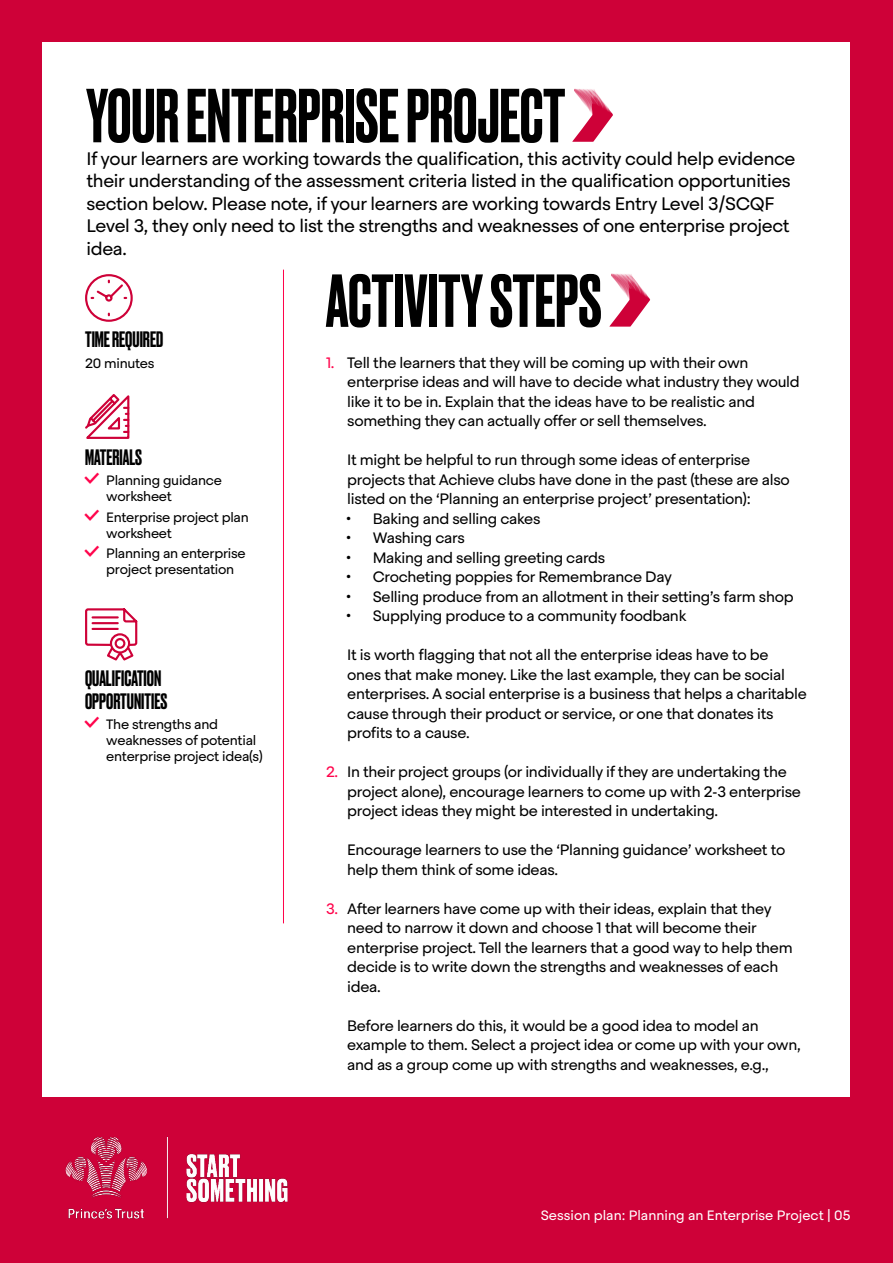
<style>
.page{position:relative;width:893px;height:1263px;background:#ce0138}
.page>*{position:absolute;margin:0;border:0;box-sizing:border-box;transform-origin:0 0}
.t1{font:500 71.85px "Druk";color:#000}
.t2{font:500 70.5px "Druk";color:#000}
.t3{font:500 21px/22.5px "Druk";color:#000}
.t4{font:18px/22.5px "Steradian";letter-spacing:-.02em;color:#000}
.t5{font:15px/19.5px "Steradian";letter-spacing:-.02em;color:#000}
.t6{font:13.5px/16.2px "Steradian";letter-spacing:-.02em;color:#000}
.t7{font:13.5px "Steradian";color:#fff}
.s1{color:#ff034b}
</style>
<div class="page">
<div style="left:43px;top:43px;width:807px;height:1054px;background:#fff"></div>
<svg style="left:572px;top:89px;width:41px;height:53px"></svg>
<svg style="left:609px;top:273px;width:41px;height:54px"></svg>
<hr style="left:283px;top:270px;width:1px;height:653px;background:#ff034b">
<svg style="left:85px;top:274px;width:48px;height:48px"></svg>
<svg style="left:85px;top:394px;width:45px;height:45px"></svg>
<img style="left:65px;top:1136px;width:223px;height:83px">
<svg style="left:85px;top:608px;width:53px;height:53px"></svg>
<h1 class="t1" style="left:87px;top:67px;width:480px">YOUR ENTERPRISE PROJECT</h1>
<p class="t4" style="left:87px;top:147px;width:710px">If your learners are working towards the qualification, this activity could help evidence their understanding of the assessment criteria listed in the qualification opportunities section below. Please note, if your learners are working towards Entry Level 3/SCQF Level 3, they only need to list the strengths and weaknesses of one enterprise project idea.</p>
<h3 class="t3" style="left:85px;top:327px;width:80px">TIME REQUIRED</h3>
<p class="t6" style="left:85px;top:355px;width:71px">20 minutes</p>
<h3 class="t3" style="left:85px;top:444px;width:59px">MATERIALS</h3>
<p class="t6" style="left:106px;top:472px;width:117px">Planning guidance worksheet</p>
<p class="t6" style="left:106px;top:509px;width:144px">Enterprise project plan worksheet</p>
<p class="t6" style="left:106px;top:545px;width:141px">Planning an enterprise project presentation</p>
<h3 class="t3" style="left:85px;top:666px;width:84px">QUALIFICATION<br>OPPORTUNITIES</h3>
<p class="t6" style="left:106px;top:716px;width:158px">The strengths and weaknesses of potential enterprise project idea(s)</p>
<h2 class="t2" style="left:326px;top:253px;width:277px">ACTIVITY STEPS</h2>
<p class="t5" style="left:347px;top:353px;width:454px;text-indent:-21px"><span class="s1">1.</span> Tell the learners that they will be coming up with their own enterprise ideas and will have to decide what industry they would like it to be in. Explain that the ideas have to be realistic and something they can actually offer or sell themselves.</p>
<p class="t5" style="left:347px;top:450px;width:444px">It might be helpful to run through some ideas of enterprise projects that Achieve clubs have done in the past (these are also listed on the ‘Planning an enterprise project’ presentation):</p>
<p class="t5" style="left:346px;top:509px;width:196px">• Baking and selling cakes</p>
<p class="t5" style="left:346px;top:528px;width:121px">• Washing cars</p>
<p class="t5" style="left:346px;top:548px;width:261px">• Making and selling greeting cards</p>
<p class="t5" style="left:346px;top:567px;width:328px">• Crocheting poppies for Remembrance Day</p>
<p class="t5" style="left:346px;top:587px;width:449px">• Selling produce from an allotment in their setting’s farm shop</p>
<p class="t5" style="left:346px;top:606px;width:342px">• Supplying produce to a community foodbank</p>
<p class="t5" style="left:347px;top:645px;width:461px">It is worth flagging that not all the enterprise ideas have to be<br>ones that make money. Like the last example, they can be social enterprises. A social enterprise is a business that helps a charitable cause through their product or service, or one that donates its profits to a cause.</p>
<p class="t5" style="left:347px;top:762px;width:455px;text-indent:-21px"><span class="s1">2.</span> In their project groups (or individually if they are undertaking the project alone), encourage learners to come up with 2-3 enterprise project ideas they might be interested in undertaking.</p>
<p class="t5" style="left:347px;top:840px;width:440px">Encourage learners to use the ‘Planning guidance’ worksheet to help them think of some ideas.</p>
<p class="t5" style="left:347px;top:899px;width:447px;text-indent:-21px"><span class="s1">3.</span> After learners have come up with their ideas, explain that they need to narrow it down and choose 1 that will become their enterprise project. Tell the learners that a good way to help them decide is to write down the strengths and weaknesses of each idea.</p>
<p class="t5" style="left:347px;top:1016px;width:455px">Before learners do this, it would be a good idea to model an example to them. Select a project idea or come up with your own, and as a group come up with strengths and weaknesses, e.g.,</p>
<p class="t7" style="left:541px;top:1207px;width:311px">Session plan: Planning an Enterprise Project | 05</p>
</div>
